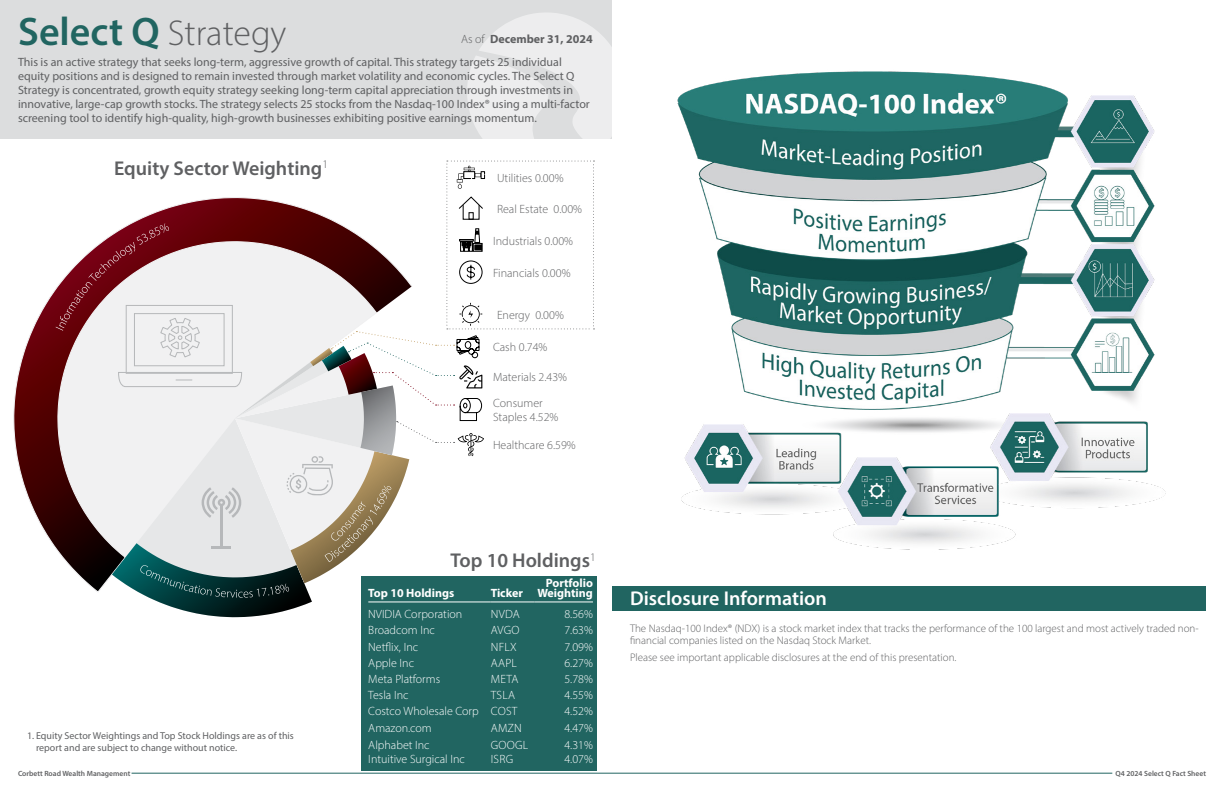
<style>
.page{position:relative;width:1224px;height:792px;background:#fff}
.page>*{position:absolute;margin:0;border:0;box-sizing:border-box;transform-origin:0 0}
.t1{font:300 36px "Myriad Pro";color:#5f6062}
.t2{font:600 20px "Myriad Pro";color:#5f6062}
.t3{font:600 20px "Myriad Pro";color:#fff}
.t4{font:12px/14px "Myriad Pro";color:#5f6062}
.t5{font:300 12px "Myriad Pro";color:#fff}
.t6{font:300 12px/25.4px "Myriad Pro";color:#5f6062}
.t7{font:700 12px/10px "Myriad Pro";color:#fff;text-align:right}
.t8{font:700 12px "Myriad Pro";color:#5f6062}
.t9{font:300 11px/12px "Myriad Pro";color:#5f6062}
.t10{font:10px/12px "Myriad Pro";color:#5f6062}
.t11{font:600 7.5px "Myriad Pro";color:#5f6062}
.s1{font-weight:600;font-size:40px;color:#216561}
.s2{font-weight:300}
</style>
<div class="page">
<div style="left:0;top:0;width:612px;height:138px;background:#dcddde"></div>
<svg style="left:13px;top:288px;width:43px;height:261px"></svg>
<hr style="left:132px;top:773px;width:980px;height:1px;background:#216561">
<div style="left:612px;top:586px;width:594px;height:25px;background:#216561"></div>
<div style="left:361px;top:576px;width:236px;height:195px;background:#216561"></div>
<img style="left:677px;top:71px;width:489px;height:479px">
<svg style="left:56px;top:13px;width:556px;height:604px"></svg>
<h1 class="t1" style="left:18px;top:11px;width:270px"><span class="s1">Select Q</span> Strategy</h1>
<p class="t8" style="left:461px;top:31px;width:133px"><span class="s2">As of</span> December 31, 2024</p>
<p class="t4" style="left:18px;top:55px;width:573px">This is an active strategy that seeks long-term, aggressive growth of capital. This strategy targets 25 individual equity positions and is designed to remain invested through market volatility and economic cycles. The Select Q Strategy is concentrated, growth equity strategy seeking long-term capital appreciation through investments in innovative, large-cap growth stocks. The strategy selects 25 stocks from the Nasdaq-100 Index® using a multi-factor screening tool to identify high-quality, high-growth businesses exhibiting positive earnings momentum.</p>
<h2 class="t2" style="left:114px;top:156px;width:216px">Equity Sector Weighting<sup>1</sup></h2>
<p class="t10" style="left:36px;top:729px;width:259px;text-indent:-9px">1. Equity Sector Weightings and Top Stock Holdings are as of this report and are subject to change without notice.</p>
<p class="t6" style="left:497px;top:165px;width:68px">Utilities 0.00%</p>
<p class="t6" style="left:497px;top:196px;width:86px">Real Estate 0.00%</p>
<p class="t6" style="left:493px;top:228px;width:81px">Industrials 0.00%</p>
<p class="t6" style="left:493px;top:260px;width:79px">Financials 0.00%</p>
<p class="t6" style="left:497px;top:302px;width:68px">Energy 0.00%</p>
<p class="t6" style="left:493px;top:334px;width:56px">Cash 0.74%</p>
<p class="t6" style="left:493px;top:365px;width:76px">Materials 2.43%<br>Consumer</p>
<p class="t6" style="left:493px;top:404px;width:67px">Staples 4.52%</p>
<p class="t6" style="left:493px;top:432px;width:84px">Healthcare 6.59%</p>
<h2 class="t2" style="left:451px;top:548px;width:147px">Top 10 Holdings<sup>1</sup></h2>
<p class="t7" style="left:368px;top:588px;width:88px">Top 10 Holdings</p>
<p class="t7" style="left:491px;top:588px;width:34px">Ticker</p>
<p class="t7" style="left:537px;top:578px;width:57px">Portfolio<br>Weighting</p>
<p class="t5" style="left:368px;top:607px;width:96px">NVIDIA Corporation</p>
<p class="t5" style="left:491px;top:607px;width:31px">NVDA</p>
<p class="t5" style="left:564px;top:607px;width:30px">8.56%</p>
<p class="t5" style="left:368px;top:623px;width:68px">Broadcom Inc</p>
<p class="t5" style="left:491px;top:623px;width:30px">AVGO</p>
<p class="t5" style="left:564px;top:623px;width:30px">7.63%</p>
<p class="t5" style="left:368px;top:639px;width:51px">Netflix, Inc</p>
<p class="t5" style="left:491px;top:639px;width:27px">NFLX</p>
<p class="t5" style="left:564px;top:639px;width:30px">7.09%</p>
<p class="t5" style="left:368px;top:656px;width:47px">Apple Inc</p>
<p class="t5" style="left:491px;top:656px;width:28px">AAPL</p>
<p class="t5" style="left:564px;top:656px;width:30px">6.27%</p>
<p class="t5" style="left:368px;top:672px;width:73px">Meta Platforms</p>
<p class="t5" style="left:491px;top:672px;width:29px">META</p>
<p class="t5" style="left:564px;top:672px;width:30px">5.78%</p>
<p class="t5" style="left:368px;top:688px;width:42px">Tesla Inc</p>
<p class="t5" style="left:491px;top:688px;width:26px">TSLA</p>
<p class="t5" style="left:564px;top:688px;width:30px">4.55%</p>
<p class="t5" style="left:368px;top:704px;width:151px">Costco Wholesale Corp COST</p>
<p class="t5" style="left:564px;top:704px;width:30px">4.52%</p>
<p class="t5" style="left:368px;top:721px;width:65px">Amazon.com</p>
<p class="t5" style="left:491px;top:721px;width:33px">AMZN</p>
<p class="t5" style="left:564px;top:721px;width:30px">4.47%</p>
<p class="t5" style="left:368px;top:738px;width:63px">Alphabet Inc</p>
<p class="t5" style="left:491px;top:738px;width:39px">GOOGL</p>
<p class="t5" style="left:564px;top:738px;width:30px">4.31%</p>
<p class="t5" style="left:368px;top:752px;width:98px">Intuitive Surgical Inc</p>
<p class="t5" style="left:491px;top:752px;width:24px">ISRG</p>
<p class="t5" style="left:564px;top:752px;width:30px">4.07%</p>
<h2 class="t3" style="left:630px;top:586px;width:198px">Disclosure Information</h2>
<p class="t9" style="left:630px;top:623px;width:570px">The Nasdaq-100 Index® (NDX) is a stock market index that tracks the performance of the 100 largest and most actively traded non&shy;financial companies listed on the Nasdaq Stock Market.</p>
<p class="t9" style="left:630px;top:651px;width:328px">Please see important applicable disclosures at the end of this presentation.</p>
<p class="t11" style="left:18px;top:769px;width:114px">Corbett Road Wealth Management</p>
<p class="t11" style="left:1116px;top:769px;width:92px">Q4 2024 Select Q Fact Sheet</p>
</div>
